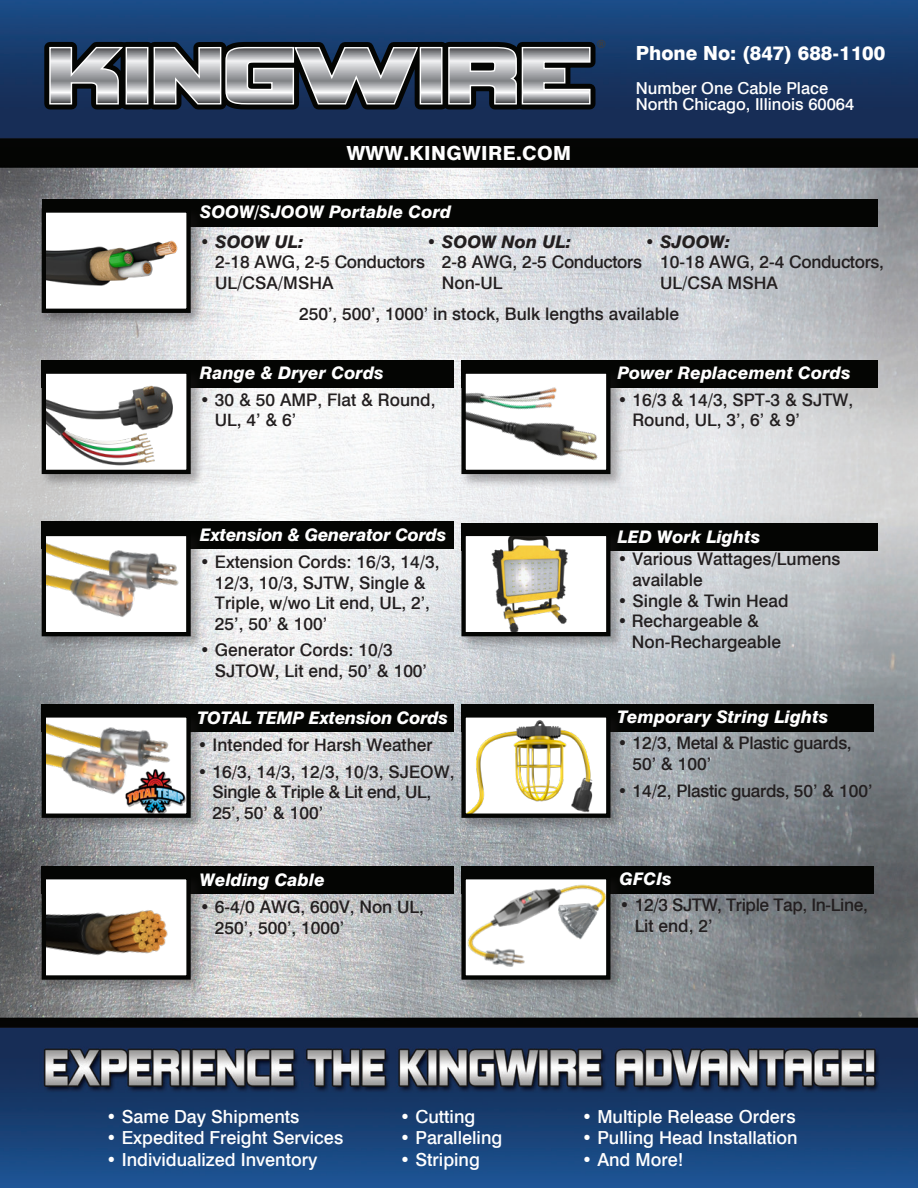
<style>
.page{position:relative;width:918px;height:1188px;background:#fff}
.page>*{position:absolute;margin:0;border:0;box-sizing:border-box;transform-origin:0 0}
.t1{font:800 19.5px "Swiss 721 BT";color:#fff}
.t2{font:800 19.5px "Swiss 721 BT";letter-spacing:.02em;color:#fff}
.t3{font:500 18px "Swiss 721 BT";color:#fff}
.t4{font:500 17.4px/20.9px "Swiss 721 BT";color:#231f20}
.t5{font:500 17.4px/20.9px "Swiss 721 BT";letter-spacing:-.02em;color:#231f20}
.t6{font:italic 800 17.4px "Swiss 721 BT";color:#fff}
.t7{font:italic 800 17.4px "Swiss 721 BT";letter-spacing:-.02em;color:#fff}
.t8{font:500 16.5px "Swiss 721 BT";color:#fff}
.t9{font:700 11.4px "Helvetica";color:#3e3e3f}
.s1{font-weight:800;font-style:italic}
</style>
<div class="page">
<img style="left:0;top:0;width:918px;height:1188px">
<div style="left:462px;top:866px;width:412px;height:27px;background:#040503"></div>
<div style="left:459px;top:873px;width:166px;height:121px;background:#231f20;opacity:.35"></div>
<img style="left:466px;top:880px;width:139px;height:95px">
<div style="left:461px;top:875px;width:149px;height:105px;border:4px solid #040503"></div>
<div style="left:42px;top:866px;width:412px;height:27px;background:#040503"></div>
<div style="left:40px;top:873px;width:165px;height:121px;background:#231f20;opacity:.35"></div>
<img style="left:47px;top:880px;width:139px;height:95px">
<div style="left:42px;top:875px;width:149px;height:105px;border:4px solid #040503"></div>
<div style="left:42px;top:200px;width:836px;height:27px;background:#040503"></div>
<div style="left:40px;top:206px;width:165px;height:121px;background:#231f20;opacity:.35"></div>
<img style="left:47px;top:213px;width:139px;height:95px">
<div style="left:42px;top:208px;width:149px;height:105px;border:4px solid #040503"></div>
<div style="left:42px;top:361px;width:412px;height:27px;background:#040503"></div>
<div style="left:40px;top:367px;width:165px;height:121px;background:#231f20;opacity:.35"></div>
<div style="left:44px;top:372px;width:145px;height:100px;background:#fff"></div>
<img style="left:47px;top:385px;width:126px;height:81px">
<div style="left:42px;top:369px;width:149px;height:105px;border:4px solid #040503"></div>
<div style="left:461px;top:361px;width:417px;height:27px;background:#040503"></div>
<div style="left:459px;top:367px;width:166px;height:121px;background:#231f20;opacity:.35"></div>
<img style="left:466px;top:374px;width:139px;height:95px">
<div style="left:461px;top:369px;width:149px;height:105px;border:4px solid #040503"></div>
<div style="left:42px;top:522px;width:412px;height:27px;background:#040503"></div>
<div style="left:40px;top:530px;width:165px;height:121px;background:#231f20;opacity:.35"></div>
<img style="left:47px;top:537px;width:139px;height:94px">
<div style="left:42px;top:532px;width:149px;height:104px;border:4px solid #040503"></div>
<div style="left:461px;top:523px;width:417px;height:27px;background:#040503"></div>
<div style="left:459px;top:530px;width:166px;height:121px;background:#231f20;opacity:.35"></div>
<div style="left:464px;top:534px;width:144px;height:100px;background:#fff"></div>
<img style="left:491px;top:537px;width:77px;height:94px">
<div style="left:461px;top:532px;width:149px;height:104px;border:4px solid #040503"></div>
<svg style="left:44px;top:38px;width:557px;height:72px;background:#71767e"></svg>
<div style="left:461px;top:705px;width:413px;height:27px;background:#040503"></div>
<div style="left:459px;top:711px;width:166px;height:121px;background:#231f20;opacity:.35"></div>
<img style="left:466px;top:718px;width:139px;height:95px">
<div style="left:461px;top:713px;width:149px;height:105px;border:4px solid #040503"></div>
<div style="left:42px;top:705px;width:412px;height:27px;background:#040503"></div>
<div style="left:40px;top:711px;width:165px;height:121px;background:#231f20;opacity:.35"></div>
<img style="left:47px;top:718px;width:139px;height:95px">
<div style="left:42px;top:713px;width:149px;height:105px;border:4px solid #040503"></div>
<img style="left:111px;top:749px;width:87px;height:88px">
<p class="t9" style="left:597px;top:34px;width:10px">®</p>
<p class="t2" style="left:347px;top:141px;width:226px">WWW.KINGWIRE.COM</p>
<p class="t1" style="left:636px;top:41px;width:251px">Phone No: (847) 688-1100</p>
<p class="t8" style="left:636px;top:78px;width:194px">Number One Cable Place</p>
<p class="t8" style="left:636px;top:94px;width:220px">North Chicago, Illinois 60064</p>
<p class="t6" style="left:200px;top:201px;width:253px">SOOW/SJOOW Portable Cord</p>
<p class="t4" style="left:215px;top:231px;width:211px;text-indent:-15px"><span class="s1">• SOOW UL:<br></span>2-18 AWG, 2-5 Conductors<br>UL/CSA/MSHA</p>
<p class="t5" style="left:442px;top:231px;width:202px;text-indent:-15px"><span class="s1">• SOOW Non UL:<br></span>2-8 AWG, 2-5 Conductors<br>Non-UL</p>
<p class="t4" style="left:660px;top:231px;width:225px;text-indent:-15px"><span class="s1">• SJOOW:<br></span>10-18 AWG, 2-4 Conductors,<br>UL/CSA MSHA</p>
<p class="t4" style="left:299px;top:303px;width:381px">250’, 500’, 1000’ in stock, Bulk lengths available</p>
<p class="t6" style="left:200px;top:362px;width:186px">Range &amp; Dryer Cords</p>
<p class="t4" style="left:215px;top:389px;width:222px;text-indent:-15px">• 30 &amp; 50 AMP, Flat &amp; Round,<br>UL, 4’ &amp; 6’</p>
<p class="t7" style="left:200px;top:525px;width:248px">Extension &amp; Generator Cords</p>
<p class="t4" style="left:215px;top:551px;width:226px;text-indent:-15px">• Extension Cords: 16/3, 14/3,<br>12/3, 10/3, SJTW, Single &amp;<br>Triple, w/wo Lit end, UL, 2’,<br>25’, 50’ &amp; 100’</p>
<p class="t4" style="left:215px;top:639px;width:214px;text-indent:-15px">• Generator Cords: 10/3<br>SJTOW, Lit end, 50’ &amp; 100’</p>
<p class="t7" style="left:198px;top:708px;width:252px">TOTAL TEMP Extension Cords</p>
<p class="t4" style="left:198px;top:734px;width:237px">• Intended for Harsh Weather</p>
<p class="t5" style="left:213px;top:761px;width:243px;text-indent:-15px">• 16/3, 14/3, 12/3, 10/3, SJEOW,<br>Single &amp; Triple &amp; Lit end, UL,<br>25’, 50’ &amp; 100’</p>
<p class="t6" style="left:200px;top:869px;width:127px">Welding Cable</p>
<p class="t4" style="left:215px;top:896px;width:211px;text-indent:-15px">• 6-4/0 AWG, 600V, Non UL,<br>250’, 500’, 1000’</p>
<p class="t3" style="left:106px;top:1106px;width:195px">• Same Day Shipments</p>
<p class="t3" style="left:106px;top:1127px;width:239px">• Expedited Freight Services</p>
<p class="t3" style="left:106px;top:1149px;width:213px">• Individualized Inventory</p>
<p class="t3" style="left:400px;top:1106px;width:77px">• Cutting</p>
<p class="t3" style="left:400px;top:1127px;width:104px">• Paralleling</p>
<p class="t3" style="left:400px;top:1149px;width:82px">• Striping</p>
<p class="t6" style="left:617px;top:362px;width:235px">Power Replacement Cords</p>
<p class="t4" style="left:632px;top:389px;width:222px;text-indent:-15px">• 16/3 &amp; 14/3, SPT-3 &amp; SJTW,<br>Round, UL, 3’, 6’ &amp; 9’</p>
<p class="t6" style="left:617px;top:526px;width:145px">LED Work Lights</p>
<p class="t4" style="left:632px;top:549px;width:210px;text-indent:-15px">• Various Wattages/Lumens available</p>
<p class="t4" style="left:617px;top:590px;width:173px">• Single &amp; Twin Head</p>
<p class="t4" style="left:632px;top:611px;width:151px;text-indent:-14px">• Rechargeable &amp;<br>Non-Rechargeable</p>
<p class="t6" style="left:617px;top:706px;width:213px">Temporary String Lights</p>
<p class="t5" style="left:632px;top:733px;width:221px;text-indent:-15px">• 12/3, Metal &amp; Plastic guards,<br>50’ &amp; 100’</p>
<p class="t5" style="left:617px;top:780px;width:257px">• 14/2, Plastic guards, 50’ &amp; 100’</p>
<p class="t6" style="left:620px;top:868px;width:54px">GFCIs</p>
<p class="t5" style="left:635px;top:894px;width:235px;text-indent:-15px">• 12/3 SJTW, Triple Tap, In-Line,<br>Lit end, 2’</p>
<p class="t3" style="left:582px;top:1106px;width:215px">• Multiple Release Orders</p>
<p class="t3" style="left:582px;top:1127px;width:217px">• Pulling Head Installation</p>
<p class="t3" style="left:582px;top:1149px;width:103px">• And More!</p>
</div>
